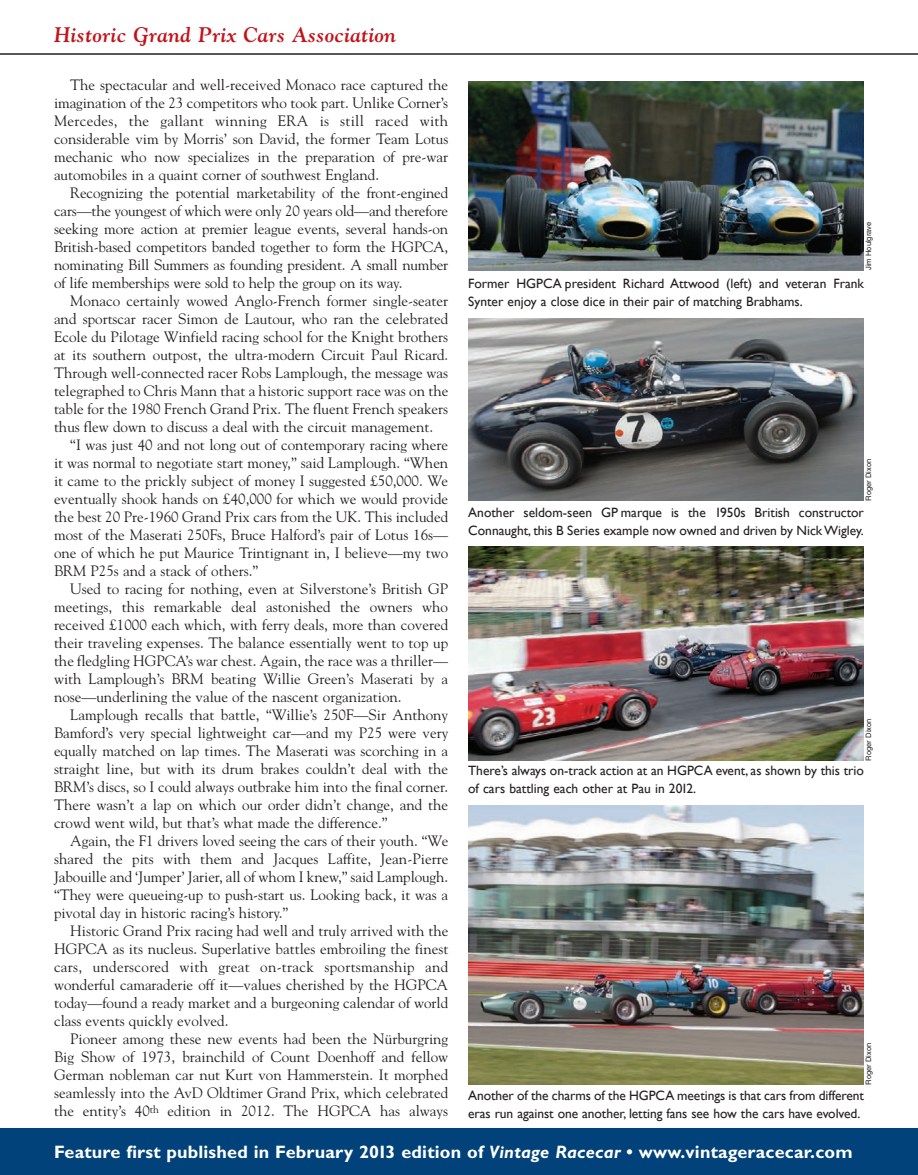
<style>
.page{position:relative;width:918px;height:1175px;background:#fff}
.page>*{position:absolute;margin:0;border:0;box-sizing:border-box;transform-origin:0 0}
.t1{font:italic 700 21px "Goudy";letter-spacing:.015em;color:#c4121a}
.t2{font:700 18px "Gill Sans";letter-spacing:.01em;color:#fff}
.t3{font:15px/18px "Goudy";color:#231f20;text-align:justify}
.t4{font:13.5px/18px "Gill Sans";color:#231f20}
.t5{font:7.5px "Helvetica";color:#231f20}
.s1{font-style:italic}
</style>
<div class="page">
<hr style="left:0;top:53px;width:918px;height:2px;background:#231f20">
<img style="left:468px;top:81px;width:396px;height:189px">
<img style="left:468px;top:319px;width:396px;height:181px">
<img style="left:468px;top:547px;width:396px;height:213px">
<img style="left:468px;top:805px;width:396px;height:279px">
<div style="left:0;top:1127px;width:918px;height:47px;background:#004279"></div>
<h1 class="t1" style="left:54px;top:23px;width:344px">Historic Grand Prix Cars Association</h1>
<p class="t3" style="left:54px;top:76px;width:396px;text-indent:16px">The spectacular and well-received Monaco race captured the imagination of the 23 competitors who took part. Unlike Corner’s Mercedes, the gallant winning ERA is still raced with considerable vim by Morris’ son David, the former Team Lotus mechanic who now specializes in the preparation of pre-war automobiles in a quaint corner of southwest England.</p>
<p class="t3" style="left:54px;top:184px;width:396px;text-indent:16px">Recognizing the potential marketability of the front-engined cars—the youngest of which were only 20 years old—and therefore seeking more action at premier league events, several hands-on British-based competitors banded together to form the HGPCA, nominating Bill Summers as founding president. A small number of life memberships were sold to help the group on its way.</p>
<p class="t3" style="left:54px;top:292px;width:396px;text-indent:16px">Monaco certainly wowed Anglo-French former single-seater and sportscar racer Simon de Lautour, who ran the celebrated Ecole du Pilotage Winfield racing school for the Knight brothers at its southern outpost, the ultra-modern Circuit Paul Ricard.<br>Through well-connected racer Robs Lamplough, the message was telegraphed to Chris Mann that a historic support race was on the table for the 1980 French Grand Prix. The fluent French speakers thus flew down to discuss a deal with the circuit management.</p>
<p class="t3" style="left:54px;top:436px;width:396px;text-indent:16px">“I was just 40 and not long out of contemporary racing where it was normal to negotiate start money,” said Lamplough. “When it came to the prickly subject of money I suggested £50,000. We eventually shook hands on £40,000 for which we would provide the best 20 Pre-1960 Grand Prix cars from the UK. This included most of the Maserati 250Fs, Bruce Halford’s pair of Lotus 16s— one of which he put Maurice Trintignant in, I believe—my two BRM P25s and a stack of others.”</p>
<p class="t3" style="left:54px;top:580px;width:396px;text-indent:16px">Used to racing for nothing, even at Silverstone’s British GP meetings, this remarkable deal astonished the owners who received £1000 each which, with ferry deals, more than covered their traveling expenses. The balance essentially went to top up the fledgling HGPCA’s war chest. Again, the race was a thriller— with Lamplough’s BRM beating Willie Green’s Maserati by a nose—underlining the value of the nascent organization.</p>
<p class="t3" style="left:54px;top:706px;width:396px;text-indent:16px">Lamplough recalls that battle, “Willie’s 250F—Sir Anthony Bamford’s very special lightweight car—and my P25 were very equally matched on lap times. The Maserati was scorching in a straight line, but with its drum brakes couldn’t deal with the BRM’s discs, so I could always outbrake him into the final corner.<br>There wasn’t a lap on which our order didn’t change, and the crowd went wild, but that’s what made the difference.”</p>
<p class="t3" style="left:54px;top:832px;width:396px;text-indent:16px">Again, the F1 drivers loved seeing the cars of their youth. “We shared the pits with them and Jacques Laffite, Jean-Pierre Jabouille and ‘Jumper’ Jarier, all of whom I knew,” said Lamplough. “They were queueing-up to push-start us. Looking back, it was a pivotal day in historic racing’s history.”</p>
<p class="t3" style="left:54px;top:922px;width:396px;text-indent:16px">Historic Grand Prix racing had well and truly arrived with the HGPCA as its nucleus. Superlative battles embroiling the finest cars, underscored with great on-track sportsmanship and wonderful camaraderie off it—values cherished by the HGPCA today—found a ready market and a burgeoning calendar of world class events quickly evolved.</p>
<p class="t3" style="left:54px;top:1030px;width:396px;text-indent:16px">Pioneer among these new events had been the Nürburgring Big Show of 1973, brainchild of Count Doenhoff and fellow German nobleman car nut Kurt von Hammerstein. It morphed seamlessly into the AvD Oldtimer Grand Prix, which celebrated the entity’s 40<sup>th</sup> edition in 2012. The HGPCA has always</p>
<p class="t5" style="left:866px;top:270px;width:49px;rotate:-90deg">Jim Houlgrave</p>
<p class="t4" style="left:468px;top:274px;width:397px">Former HGPCA president Richard Attwood (left) and veteran Frank<br>Synter enjoy a close dice in their pair of matching Brabhams.</p>
<p class="t5" style="left:866px;top:501px;width:43px;rotate:-90deg">Roger Dixon</p>
<p class="t4" style="left:468px;top:503px;width:397px">Another seldom-seen GP marque is the 1950s British constructor<br>Connaught, this B Series example now owned and driven by Nick Wigley.</p>
<p class="t5" style="left:866px;top:760px;width:43px;rotate:-90deg">Roger Dixon</p>
<p class="t4" style="left:468px;top:761px;width:397px">There’s always on-track action at an HGPCA event, as shown by this trio of cars battling each other at Pau in 2012.</p>
<p class="t5" style="left:866px;top:1084px;width:43px;rotate:-90deg">Roger Dixon</p>
<p class="t4" style="left:468px;top:1086px;width:397px">Another of the charms of the HGPCA meetings is that cars from different eras run against one another, letting fans see how the cars have evolved.</p>
<p class="t2" style="left:54px;top:1145px;width:800px">Feature first published in February 2013 edition of <span class="s1">Vintage Racecar</span> • www.vintageracecar.com</p>
</div>
